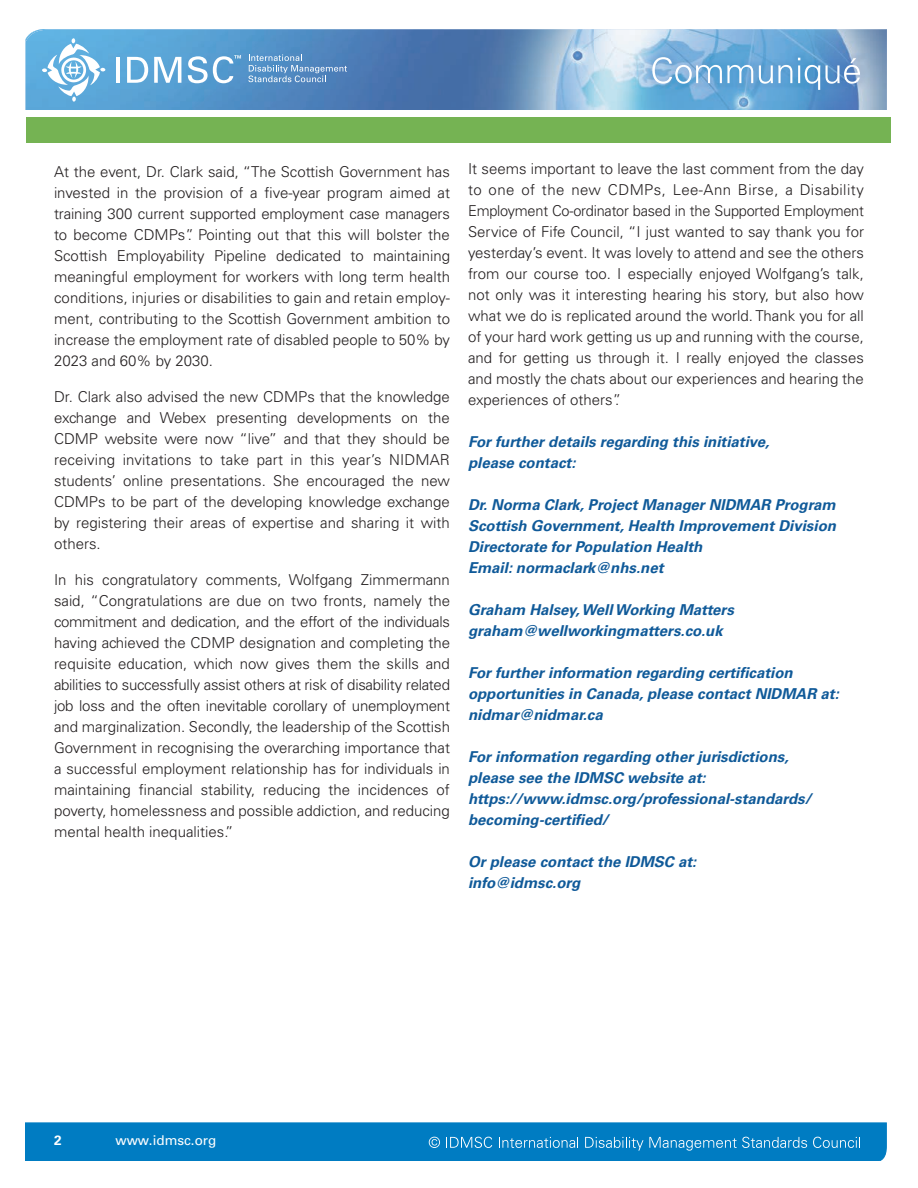
<style>
.page{position:relative;width:918px;height:1188px;background:#fff}
.page>*{position:absolute;margin:0;border:0;box-sizing:border-box;transform-origin:0 0}
.t1{font:300 15px/21px "Univers";color:#231f20;text-align:justify}
.t2{font:italic 700 15px "Univers";color:#105a99}
.t3{font:13.5px "Univers";color:#fff}
.t4{font:700 13.5px "Univers";color:#fff}
</style>
<div class="page">
<img style="left:26px;top:29px;width:568px;height:81px">
<svg style="left:26px;top:30px;width:80px;height:72px"></svg>
<hr style="left:116px;top:57px;width:4px;height:26px;background:#fff">
<svg style="left:127px;top:57px;width:21px;height:26px"></svg>
<svg style="left:154px;top:57px;width:27px;height:26px"></svg>
<svg style="left:188px;top:55px;width:53px;height:28px"></svg>
<svg style="left:248px;top:54px;width:99px;height:28px;background:#6a9ac9"></svg>
<svg style="left:26px;top:1122px;width:861px;height:39px;background:#0a81c4"></svg>
<img style="left:594px;top:142px;width:294px;height:1px">
<img style="left:594px;top:29px;width:293px;height:81px">
<svg style="left:652px;top:57px;width:101px;height:27px;background:#89b9df"></svg>
<svg style="left:759px;top:65px;width:33px;height:19px"></svg>
<svg style="left:798px;top:58px;width:22px;height:32px"></svg>
<svg style="left:826px;top:58px;width:34px;height:26px"></svg>
<div style="left:26px;top:117px;width:865px;height:25px;background:#75b353"></div>
<p class="t1" style="left:54px;top:162px;width:398px">At the event, Dr. Clark said, “The Scottish Government has invested in the provision of a five-year program aimed at training 300 current supported employment case managers to become CDMPs”. Pointing out that this will bolster the Scottish Employability Pipeline dedicated to maintaining meaningful employment for workers with long term health conditions, injuries or disabilities to gain and retain employ&shy;ment, contributing to the Scottish Government ambition to increase the employment rate of disabled people to 50% by 2023 and 60% by 2030.</p>
<p class="t1" style="left:54px;top:387px;width:398px">Dr. Clark also advised the new CDMPs that the knowledge exchange and Webex presenting developments on the CDMP website were now “live” and that they should be receiving invitations to take part in this year’s NIDMAR students’ online presentations. She encouraged the new CDMPs to be part of the developing knowledge exchange by registering their areas of expertise and sharing it with others.</p>
<p class="t1" style="left:54px;top:570px;width:398px">In his congratulatory comments, Wolfgang Zimmermann said, “Congratulations are due on two fronts, namely the commitment and dedication, and the effort of the individuals having achieved the CDMP designation and completing the requisite education, which now gives them the skills and abilities to successfully assist others at risk of disability related job loss and the often inevitable corollary of unemployment and marginalization. Secondly, the leadership of the Scottish Government in recognising the overarching importance that a successful employment relationship has for individuals in maintaining financial stability, reducing the incidences of poverty, homelessness and possible addiction, and reducing mental health inequalities.”</p>
<p class="t1" style="left:468px;top:158px;width:398px">It seems important to leave the last comment from the day to one of the new CDMPs, Lee-Ann Birse, a Disability Employment Co-ordinator based in the Supported Employment</p>
<p class="t1" style="left:468px;top:221px;width:398px">Service of Fife Council, “I just wanted to say thank you for yesterday’s event. It was lovely to attend and see the others from our course too. I especially enjoyed Wolfgang’s talk, not only was it interesting hearing his story, but also how what we do is replicated around the world. Thank you for all of your hard work getting us up and running with the course, and for getting us through it. I really enjoyed the classes and mostly the chats about our experiences and hearing the experiences of others”.</p>
<p class="t2" style="left:468px;top:433px;width:303px">For further details regarding this initiative,</p>
<p class="t2" style="left:468px;top:454px;width:109px">please contact:</p>
<p class="t2" style="left:468px;top:496px;width:369px">Dr. Norma Clark, Project Manager NIDMAR Program</p>
<p class="t2" style="left:468px;top:517px;width:369px">Scottish Government, Health Improvement Division</p>
<p class="t2" style="left:468px;top:538px;width:236px">Directorate for Population Health</p>
<p class="t2" style="left:468px;top:559px;width:197px">Email: normaclark@nhs.net</p>
<p class="t2" style="left:468px;top:601px;width:267px">Graham Halsey, Well Working Matters</p>
<p class="t2" style="left:468px;top:622px;width:256px">graham@wellworkingmatters.co.uk</p>
<p class="t2" style="left:468px;top:664px;width:326px">For further information regarding certification</p>
<p class="t2" style="left:468px;top:685px;width:372px">opportunities in Canada, please contact NIDMAR at:</p>
<p class="t2" style="left:468px;top:706px;width:136px">nidmar@nidmar.ca</p>
<p class="t2" style="left:468px;top:748px;width:322px">For information regarding other jurisdictions,</p>
<p class="t2" style="left:468px;top:769px;width:239px">please see the IDMSC website at:</p>
<p class="t2" style="left:468px;top:790px;width:345px">https://www.idmsc.org/professional-standards/</p>
<p class="t2" style="left:468px;top:811px;width:142px">becoming-certified/</p>
<p class="t2" style="left:468px;top:853px;width:230px">Or please contact the IDMSC at:</p>
<p class="t2" style="left:468px;top:874px;width:114px">info@idmsc.org</p>
<p class="t4" style="left:54px;top:1132px;width:9px">2</p>
<p class="t3" style="left:116px;top:1133px;width:102px">www.idmsc.org</p>
</div>
